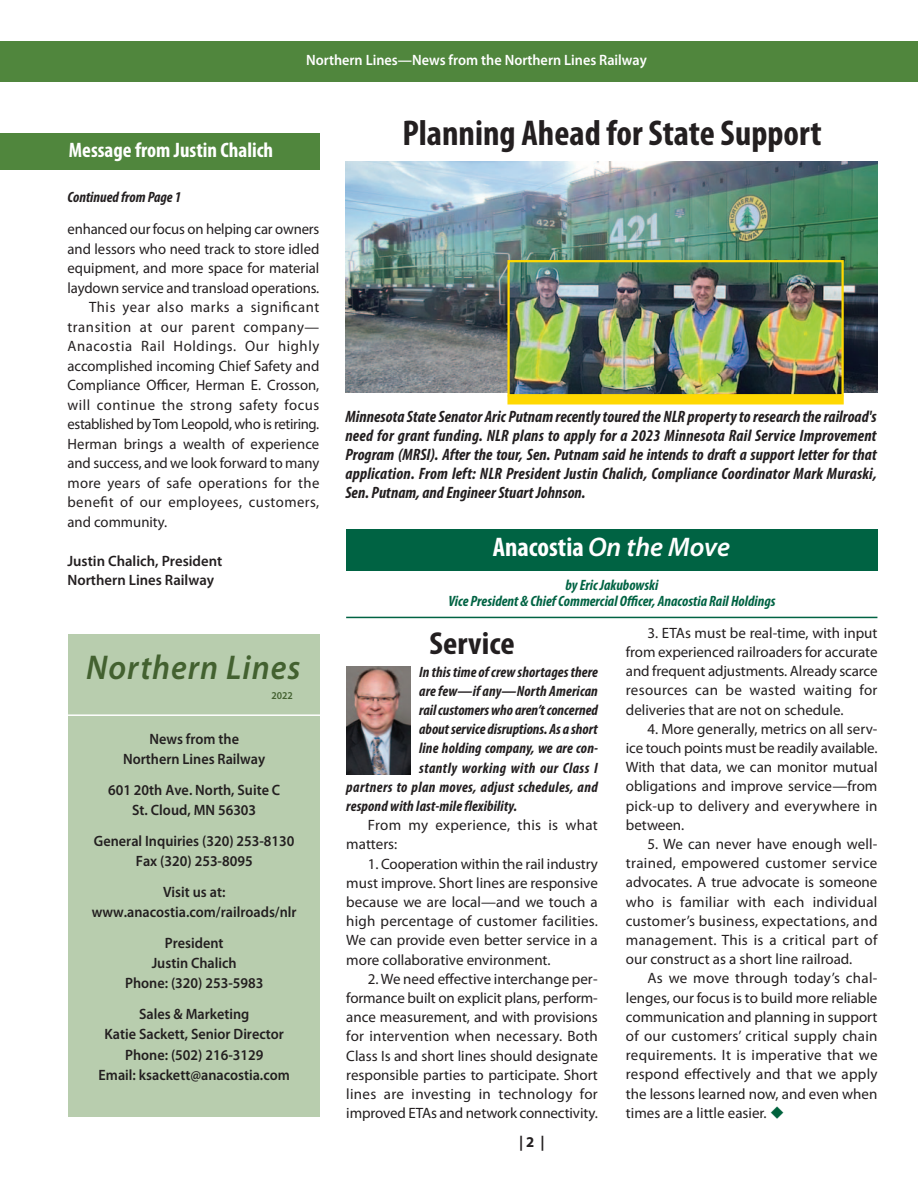
<style>
.page{position:relative;width:918px;height:1188px;background:#fff}
.page>*{position:absolute;margin:0;border:0;box-sizing:border-box;transform-origin:0 0}
.t1{font:700 condensed 36px "Myriad Pro";color:#231f20}
.t2{font:italic 600 34.5px "Myriad Pro";letter-spacing:.03em;color:#436130;scale:.95 1}
.t3{font:700 condensed 31.95px "Myriad Pro";color:#231f20;scale:1.07 1}
.t4{font:700 condensed 27px "Myriad Pro";color:#fff}
.t5{font:700 condensed 21px "Myriad Pro";color:#fff}
.t6{font:italic 700 condensed 16.5px/18.9px "Myriad Pro";letter-spacing:.005em;color:#231f20;text-align:justify}
.t7{font:15px/19.2px "Myriad Pro";color:#231f20;text-align:justify}
.t8{font:15px/20.2px "Skia";color:#231f20;text-align:center;scale:.95 1}
.t9{font:italic 700 condensed 15px "Myriad Pro";letter-spacing:.01em;color:#231f20}
.t10{font:italic 700 condensed 15px "Myriad Pro";color:#006343}
.t11{font:15px "Skia";color:#fff;scale:.95 1}
.t12{font:15px "Skia";color:#231f20}
.t13{font:15px/19.2px "Myriad Pro";letter-spacing:.02em;color:#231f20}
.t14{font:italic 700 condensed 15px "Myriad Pro";letter-spacing:.03em;color:#231f20}
.t15{font:700 15px "Myriad Pro";color:#231f20}
.t16{font:10.5px "Skia";color:#436130;scale:.95 1}
.s1{font-weight:600;font-style:italic;font-stretch:normal}
.s2{color:#00623d}
</style>
<div class="page">
<div style="left:0;top:133px;width:320px;height:37px;background:#50863d"></div>
<div style="left:0;top:41px;width:918px;height:41px;background:#50863d"></div>
<div style="left:68px;top:634px;width:252px;height:483px;background:#b8cdae"></div>
<hr style="left:68px;top:714px;width:253px;height:2px;background:#fff">
<img style="left:346px;top:161px;width:531px;height:231px">
<img style="left:510px;top:263px;width:331px;height:130px">
<div style="left:507px;top:260px;width:337px;height:136px;border:2px solid #ffd801"></div>
<div style="left:346px;top:529px;width:531px;height:42px;background:#006343"></div>
<hr style="left:346px;top:617px;width:531px;height:1px;background:#006343">
<img style="left:346px;top:666px;width:64px;height:109px">
<div style="left:507px;top:396px;width:337px;height:9px;background:#ffd801"></div>
<p class="t5" style="left:69px;top:143px;width:206px">Message from Justin Chalich</p>
<p class="t9" style="left:68px;top:192px;width:115px">Continued from Page 1</p>
<p class="t11" style="left:306px;top:54px;width:360px">Northern Lines—News from the Northern Lines Railway</p>
<p class="t1" style="left:402px;top:121px;width:421px">Planning Ahead for State Support</p>
<p class="t7" style="left:68px;top:221px;width:253px">enhanced our focus on helping car owners and lessors who need track to store idled equipment, and more space for material laydown service and transload operations.</p>
<p class="t7" style="left:68px;top:299px;width:253px;text-indent:22px">This year also marks a significant transition at our parent company— Anacostia Rail Holdings. Our highly accomplished incoming Chief Safety and Compliance Officer, Herman E. Crosson, will continue the strong safety focus established by Tom Leopold, who is retiring.<br>Herman brings a wealth of experience and success, and we look forward to many more years of safe operations for the benefit of our employees, customers, and community.</p>
<p class="t12" style="left:68px;top:555px;width:156px">Justin Chalich, President</p>
<p class="t12" style="left:68px;top:575px;width:148px">Northern Lines Railway</p>
<p class="t2" style="left:86px;top:647px;width:227px">Northern Lines</p>
<p class="t16" style="left:272px;top:692px;width:24px">2022</p>
<p class="t8" style="left:123px;top:730px;width:151px">News from the<br>Northern Lines Railway</p>
<p class="t8" style="left:108px;top:781px;width:183px">601 20th Ave. North, Suite C<br>St. Cloud, MN 56303</p>
<p class="t8" style="left:94px;top:832px;width:213px">General Inquiries (320) 253-8130<br>Fax (320) 253-8095</p>
<p class="t8" style="left:92px;top:883px;width:217px">Visit us at: www.anacostia.com/railroads/nlr</p>
<p class="t8" style="left:125px;top:934px;width:147px">President<br>Justin Chalich<br>Phone: (320) 253-5983</p>
<p class="t8" style="left:99px;top:1005px;width:203px">Sales &amp; Marketing<br>Katie Sackett, Senior Director<br>Phone: (502) 216-3129<br>Email: ksackett@anacostia.com</p>
<p class="t6" style="left:345px;top:408px;width:533px">Minnesota State Senator Aric Putnam recently toured the NLR property to research the railroad's need for grant funding. NLR plans to apply for a 2023 Minnesota Rail Service Improvement Program (MRSI). After the tour, Sen. Putnam said he intends to draft a support letter for that application. From left: NLR President Justin Chalich, Compliance Coordinator Mark Muraski, Sen. Putnam, and Engineer Stuart Johnson.</p>
<p class="t4" style="left:493px;top:538px;width:239px">Anacostia <span class="s1">On the Move</span></p>
<p class="t10" style="left:565px;top:580px;width:95px">by Eric Jakubowski</p>
<p class="t10" style="left:448px;top:596px;width:329px">Vice President &amp; Chief Commercial Officer, Anacostia Rail Holdings</p>
<p class="t3" style="left:430px;top:632px;width:81px">Service</p>
<p class="t7" style="left:626px;top:624px;width:253px;text-indent:22px">3. ETAs must be real-time, with input from experienced railroaders for accurate and frequent adjustments. Already scarce resources can be wasted waiting for deliveries that are not on schedule.</p>
<p class="t7" style="left:626px;top:720px;width:253px;text-indent:22px">4. More generally, metrics on all serv&shy;ice touch points must be readily available.<br>With that data, we can monitor mutual obligations and improve service—from pick-up to delivery and everywhere in between.</p>
<p class="t7" style="left:626px;top:836px;width:253px;text-indent:22px">5. We can never have enough well&shy;trained, empowered customer service advocates. A true advocate is someone who is familiar with each individual customer’s business, expectations, and management. This is a critical part of our construct as a short line railroad.</p>
<p class="t7" style="left:626px;top:970px;width:253px;text-indent:22px">As we move through today’s chal&shy;lenges, our focus is to build more reliable communication and planning in support of our customers’ critical supply chain requirements. It is imperative that we respond effectively and that we apply the lessons learned now, and even when times are a little easier. <span class="s2">◆</span></p>
<p class="t9" style="left:419px;top:666px;width:180px">In this time of crew shortages there</p>
<p class="t9" style="left:419px;top:685px;width:180px">are few—if any—North American</p>
<p class="t9" style="left:419px;top:705px;width:180px">rail customers who aren’t concerned</p>
<p class="t9" style="left:419px;top:724px;width:180px">about service disruptions. As a short</p>
<p class="t9" style="left:419px;top:743px;width:180px">line holding company, we are con-</p>
<p class="t14" style="left:419px;top:762px;width:180px">stantly working with our Class I</p>
<p class="t9" style="left:346px;top:781px;width:253px">partners to plan moves, adjust schedules, and</p>
<p class="t9" style="left:346px;top:801px;width:172px">respond with last-mile flexibility.</p>
<p class="t13" style="left:346px;top:817px;width:253px;text-indent:22px">From my experience, this is what matters:</p>
<p class="t7" style="left:346px;top:855px;width:253px;text-indent:22px">1. Cooperation within the rail industry must improve. Short lines are responsive because we are local—and we touch a high percentage of customer facilities.<br>We can provide even better service in a more collaborative environment.</p>
<p class="t7" style="left:346px;top:970px;width:253px;text-indent:22px">2. We need effective interchange per&shy;formance built on explicit plans, perform&shy;ance measurement, and with provisions for intervention when necessary. Both Class Is and short lines should designate responsible parties to participate. Short lines are investing in technology for improved ETAs and network connectivity.</p>
<p class="t15" style="left:519px;top:1133px;width:27px">| 2 |</p>
</div>
